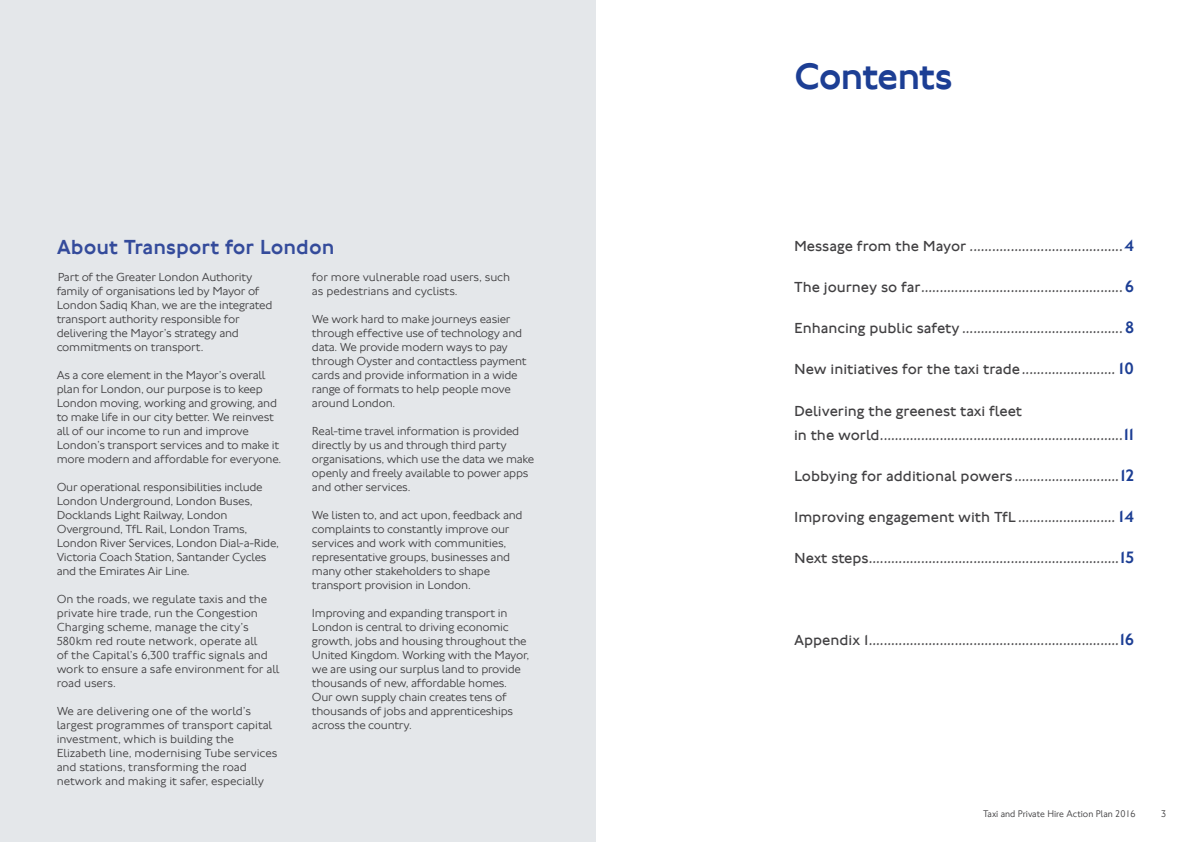
<style>
.page{position:relative;width:1191px;height:842px;background:#fff}
.page>*{position:absolute;margin:0;border:0;box-sizing:border-box;transform-origin:0 0}
.t1{font:500 38px "Johnston 100";letter-spacing:-.03em;color:#1c3e94}
.t2{font:500 21px "Johnston 100";color:#344b9b}
.t3{font:15px/24px "Johnston 100";color:#414042}
.t4{font:300 12px/14px "Johnston 100";letter-spacing:-.02em;color:#414042}
.t5{font:10px "NJ Font";color:#414042}
.s1{font-weight:500;font-size:17px;color:#1c3e94}
</style>
<div class="page">
<div style="left:0;top:0;width:595px;height:842px;background:#e4e7ea"></div>
<h2 class="t2" style="left:57px;top:236px;width:279px">About Transport for London</h2>
<p class="t4" style="left:57px;top:270px;width:217px">Part of the Greater London Authority family of organisations led by Mayor of London Sadiq Khan, we are the integrated transport authority responsible for delivering the Mayor’s strategy and commitments on transport.</p>
<p class="t4" style="left:57px;top:368px;width:226px">As a core element in the Mayor’s overall plan for London, our purpose is to keep London moving, working and growing, and to make life in our city better. We reinvest all of our income to run and improve London’s transport services and to make it more modern and affordable for everyone.</p>
<p class="t4" style="left:57px;top:480px;width:224px">Our operational responsibilities include London Underground, London Buses, Docklands Light Railway, London Overground, TfL Rail, London Trams, London River Services, London Dial-a-Ride, Victoria Coach Station, Santander Cycles and the Emirates Air Line.</p>
<p class="t4" style="left:57px;top:592px;width:224px">On the roads, we regulate taxis and the private hire trade, run the Congestion Charging scheme, manage the city’s 580km red route network, operate all<br>of the Capital’s 6,300 traffic signals and work to ensure a safe environment for all road users.</p>
<p class="t4" style="left:57px;top:704px;width:222px">We are delivering one of the world’s largest programmes of transport capital investment, which is building the Elizabeth line, modernising Tube services and stations, transforming the road network and making it safer, especially</p>
<p class="t4" style="left:312px;top:270px;width:200px">for more vulnerable road users, such as pedestrians and cyclists.</p>
<p class="t4" style="left:312px;top:312px;width:216px">We work hard to make journeys easier through effective use of technology and data. We provide modern ways to pay through Oyster and contactless payment cards and provide information in a wide range of formats to help people move around London.</p>
<p class="t4" style="left:312px;top:424px;width:224px">Real-time travel information is provided directly by us and through third party organisations, which use the data we make openly and freely available to power apps and other services.</p>
<p class="t4" style="left:312px;top:508px;width:212px">We listen to, and act upon, feedback and complaints to constantly improve our services and work with communities, representative groups, businesses and many other stakeholders to shape transport provision in London.</p>
<p class="t4" style="left:312px;top:606px;width:219px">Improving and expanding transport in London is central to driving economic growth, jobs and housing throughout the United Kingdom. Working with the Mayor, we are using our surplus land to provide thousands of new, affordable homes.<br>Our own supply chain creates tens of thousands of jobs and apprenticeships across the country.</p>
<h1 class="t1" style="left:794px;top:55px;width:160px">Contents</h1>
<p class="t3" style="left:794px;top:235px;width:342px">Message from the Mayor .........................................<span class="s1">4</span></p>
<p class="t3" style="left:794px;top:276px;width:342px">The journey so far......................................................<span class="s1">6</span></p>
<p class="t3" style="left:794px;top:317px;width:341px">Enhancing public safety ...........................................<span class="s1">8</span></p>
<p class="t3" style="left:794px;top:358px;width:342px">New initiatives for the taxi trade......................... <span class="s1">10</span></p>
<p class="t3" style="left:794px;top:399px;width:341px">Delivering the greenest taxi fleet<br>in the world.................................................................<span class="s1">11</span></p>
<p class="t3" style="left:794px;top:464px;width:342px">Lobbying for additional powers............................<span class="s1">12</span></p>
<p class="t3" style="left:794px;top:505px;width:342px">Improving engagement with TfL .......................... <span class="s1">14</span></p>
<p class="t3" style="left:794px;top:546px;width:342px">Next steps...................................................................<span class="s1">15</span></p>
<p class="t3" style="left:794px;top:628px;width:342px">Appendix 1...................................................................<span class="s1">16</span></p>
<p class="t5" style="left:983px;top:807px;width:154px">Taxi and Private Hire Action Plan 2016</p>
<p class="t5" style="left:1161px;top:807px;width:7px">3</p>
</div>
